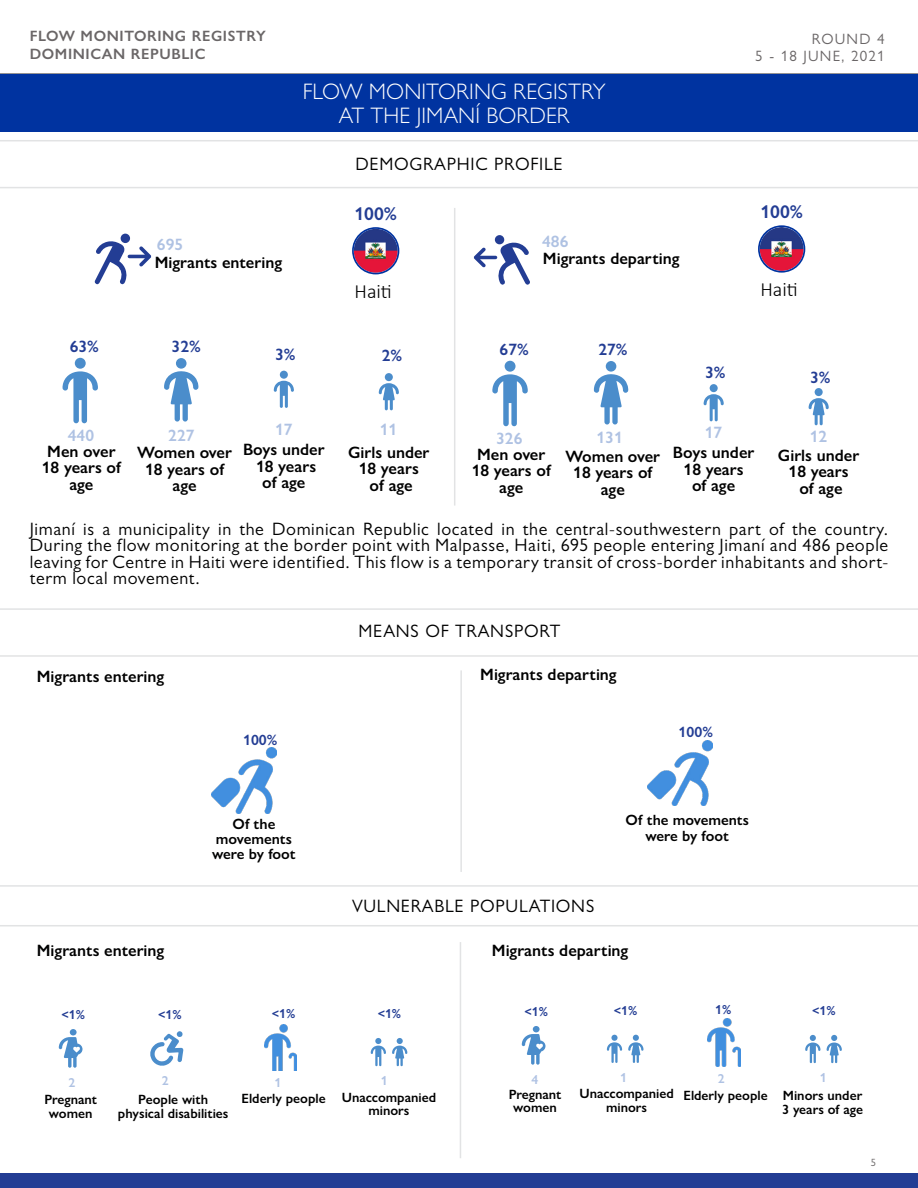
<style>
.page{position:relative;width:918px;height:1188px;background:#fff}
.page>*{position:absolute;margin:0;border:0;box-sizing:border-box;transform-origin:0 0}
.t1{font:300 22.5px/24px "Gill Sans Nova";letter-spacing:.005em;color:#fff;text-align:center}
.t2{font:300 20.25px "Calibri";color:#000}
.t3{font:600 18.6px "Gill Sans Nova";color:#233d94}
.t4{font:18px/16.5px "Gill Sans";letter-spacing:.035em;color:#000;text-align:justify}
.t5{font:18px "Gill Sans Nova";letter-spacing:.04em;color:#000101}
.t6{font:600 16.5px/16.5px "Gill Sans Nova";color:#000101;text-align:center}
.t7{font:600 16.5px "Gill Sans Nova";color:#afc2e3}
.t8{font:600 16.5px "Gill Sans Nova";color:#233d94}
.t9{font:600 15px/15px "Gill Sans Nova";color:#000101;text-align:center}
.t10{font:600 15px/18px "Gill Sans Nova";letter-spacing:.04em;color:#6a6667}
.t11{font:15px/16.5px "Gill Sans Nova";letter-spacing:.08em;color:#6a6667;text-align:right}
.t12{font:600 15px "Gill Sans Nova";color:#233d94}
.t13{font:600 13.5px/13.5px "Gill Sans Nova";color:#000101;text-align:center}
.t14{font:600 13.05px "Gill Sans Nova";color:#233d94}
.t15{font:600 13.05px "Gill Sans Nova";color:#afc2e3}
.t16{font:10.5px "Gill Sans Nova";color:#6a6667}
</style>
<div class="page">
<div style="left:0;top:1173px;width:918px;height:15px;background:#233d94"></div>
<hr style="left:0;top:885px;width:918px;height:2px;background:#e2e3e4">
<hr style="left:0;top:925px;width:918px;height:1px;background:#e2e3e4">
<hr style="left:0;top:140px;width:918px;height:1px;background:#e2e3e4">
<hr style="left:0;top:187px;width:918px;height:1px;background:#e2e3e4">
<img style="left:354px;top:229px;width:44px;height:44px;border-radius:22px">
<div style="left:352px;top:227px;width:47px;height:47px;border:2px solid #0033a0;border-radius:50%"></div>
<hr style="left:0;top:608px;width:918px;height:2px;background:#e2e3e4">
<hr style="left:0;top:655px;width:918px;height:2px;background:#e2e3e4">
<svg style="left:95px;top:241px;width:56px;height:43px"></svg>
<div style="left:121px;top:234px;width:9px;height:9px;background:#233d94;border-radius:50%"></div>
<svg style="left:474px;top:242px;width:56px;height:43px"></svg>
<div style="left:495px;top:235px;width:9px;height:9px;background:#233d94;border-radius:50%"></div>
<hr style="left:454px;top:208px;width:1px;height:298px;background:#e2e3e4">
<svg style="left:379px;top:383px;width:20px;height:27px"></svg>
<div style="left:385px;top:373px;width:8px;height:8px;background:#4b8dcb;border-radius:50%"></div>
<svg style="left:274px;top:381px;width:20px;height:27px"></svg>
<div style="left:280px;top:371px;width:8px;height:8px;background:#4b8dcb;border-radius:50%"></div>
<svg style="left:164px;top:371px;width:34px;height:51px"></svg>
<div style="left:176px;top:358px;width:11px;height:11px;background:#4b8dcb;border-radius:50%"></div>
<svg style="left:63px;top:371px;width:35px;height:52px"></svg>
<div style="left:75px;top:358px;width:11px;height:11px;background:#4b8dcb;border-radius:50%"></div>
<svg style="left:809px;top:398px;width:20px;height:27px"></svg>
<div style="left:815px;top:388px;width:8px;height:8px;background:#4b8dcb;border-radius:50%"></div>
<svg style="left:704px;top:394px;width:20px;height:27px"></svg>
<div style="left:710px;top:384px;width:8px;height:8px;background:#4b8dcb;border-radius:50%"></div>
<svg style="left:594px;top:374px;width:34px;height:51px"></svg>
<div style="left:606px;top:361px;width:10px;height:11px;background:#4b8dcb;border-radius:50%"></div>
<svg style="left:492px;top:374px;width:36px;height:52px"></svg>
<div style="left:505px;top:361px;width:11px;height:11px;background:#4b8dcb;border-radius:50%"></div>
<hr style="left:460px;top:942px;width:1px;height:216px;background:#e2e3e4">
<img style="left:760px;top:227px;width:44px;height:44px;border-radius:22px">
<div style="left:758px;top:225px;width:47px;height:48px;border:2px solid #0033a0;border-radius:50%"></div>
<svg style="left:59px;top:1037px;width:24px;height:31px"></svg>
<div style="left:70px;top:1029px;width:7px;height:6px;background:#4b8dcb;border-radius:50%"></div>
<svg style="left:371px;top:1038px;width:15px;height:28px"></svg>
<svg style="left:392px;top:1038px;width:15px;height:28px"></svg>
<svg style="left:150px;top:1031px;width:34px;height:35px"></svg>
<img style="left:264px;top:1025px;width:33px;height:46px">
<hr style="left:460px;top:670px;width:2px;height:202px;background:#e2e3e4">
<img style="left:212px;top:748px;width:65px;height:65px">
<img style="left:647px;top:740px;width:65px;height:65px">
<svg style="left:522px;top:1034px;width:24px;height:31px"></svg>
<div style="left:533px;top:1026px;width:7px;height:6px;background:#4b8dcb;border-radius:50%"></div>
<svg style="left:805px;top:1035px;width:15px;height:28px"></svg>
<svg style="left:827px;top:1035px;width:15px;height:28px"></svg>
<img style="left:708px;top:1019px;width:32px;height:47px">
<div style="left:611px;top:1035px;width:7px;height:6px;background:#4b8dcb;border-radius:50%"></div>
<svg style="left:607px;top:1042px;width:15px;height:21px"></svg>
<svg style="left:628px;top:1035px;width:15px;height:28px"></svg>
<div style="left:0;top:74px;width:918px;height:58px;background:#0033a0"></div>
<p class="t10" style="left:30px;top:26px;width:237px">FLOW MONITORING REGISTRY<br>DOMINICAN REPUBLIC</p>
<p class="t11" style="left:755px;top:31px;width:131px">ROUND 4<br>5 - 18 JUNE, 2021</p>
<p class="t1" style="left:303px;top:79px;width:304px">FLOW MONITORING REGISTRY<br>AT THE JIMANÍ BORDER</p>
<p class="t8" style="left:70px;top:336px;width:31px">63%</p>
<p class="t5" style="left:355px;top:153px;width:209px">DEMOGRAPHIC PROFILE</p>
<p class="t3" style="left:354px;top:202px;width:44px">100%</p>
<p class="t7" style="left:157px;top:234px;width:28px">695</p>
<p class="t7" style="left:542px;top:232px;width:28px">486</p>
<p class="t6" style="left:155px;top:254px;width:129px">Migrants entering</p>
<p class="t6" style="left:543px;top:250px;width:138px">Migrants departing</p>
<p class="t8" style="left:172px;top:336px;width:31px">32%</p>
<p class="t8" style="left:275px;top:344px;width:22px">3%</p>
<p class="t2" style="left:355px;top:279px;width:39px">Haiti</p>
<p class="t8" style="left:382px;top:345px;width:22px">2%</p>
<p class="t8" style="left:500px;top:339px;width:31px">67%</p>
<p class="t8" style="left:598px;top:339px;width:31px">27%</p>
<p class="t8" style="left:705px;top:362px;width:22px">3%</p>
<p class="t3" style="left:760px;top:200px;width:44px">100%</p>
<p class="t2" style="left:760px;top:277px;width:39px">Haiti</p>
<p class="t8" style="left:810px;top:367px;width:22px">3%</p>
<p class="t7" style="left:380px;top:419px;width:19px">11</p>
<p class="t7" style="left:275px;top:419px;width:19px">17</p>
<p class="t7" style="left:705px;top:422px;width:19px">17</p>
<p class="t7" style="left:168px;top:425px;width:28px">227</p>
<p class="t7" style="left:68px;top:425px;width:28px">440</p>
<p class="t7" style="left:810px;top:426px;width:19px">12</p>
<p class="t7" style="left:597px;top:427px;width:28px">131</p>
<p class="t7" style="left:496px;top:428px;width:28px">326</p>
<p class="t6" style="left:243px;top:441px;width:83px">Boys under<br>18 years<br>of age</p>
<p class="t6" style="left:42px;top:443px;width:81px">Men over<br>18 years of age</p>
<p class="t6" style="left:778px;top:447px;width:83px">Girls under<br>18 years<br>of age</p>
<p class="t6" style="left:348px;top:444px;width:83px">Girls under<br>18 years<br>of age</p>
<p class="t6" style="left:673px;top:444px;width:83px">Boys under<br>18 years<br>of age</p>
<p class="t6" style="left:137px;top:445px;width:96px">Women over<br>18 years of age</p>
<p class="t6" style="left:565px;top:448px;width:96px">Women over<br>18 years of age</p>
<p class="t6" style="left:472px;top:446px;width:81px">Men over<br>18 years of age</p>
<p class="t4" style="left:30px;top:521px;width:860px">Jimaní is a municipality in the Dominican Republic located in the central-southwestern part of the country.<br>During the flow monitoring at the border point with Malpasse, Haiti, 695 people entering Jimaní and 486 people leaving for Centre in Haiti were identified. This flow is a temporary transit of cross-border inhabitants and short&shy;term local movement.</p>
<p class="t5" style="left:358px;top:620px;width:203px">MEANS OF TRANSPORT</p>
<p class="t6" style="left:37px;top:668px;width:129px">Migrants entering</p>
<p class="t6" style="left:480px;top:666px;width:138px">Migrants departing</p>
<p class="t12" style="left:243px;top:731px;width:36px">100%</p>
<p class="t12" style="left:679px;top:723px;width:36px">100%</p>
<p class="t9" style="left:212px;top:816px;width:85px">Of the movements were by foot</p>
<p class="t5" style="left:352px;top:895px;width:244px">VULNERABLE POPULATIONS</p>
<p class="t9" style="left:626px;top:811px;width:125px;line-height:16.5px">Of the movements were by foot</p>
<p class="t6" style="left:37px;top:942px;width:129px">Migrants entering</p>
<p class="t6" style="left:492px;top:942px;width:138px">Migrants departing</p>
<p class="t14" style="left:62px;top:1007px;width:25px">&lt;1%</p>
<p class="t14" style="left:158px;top:1007px;width:25px">&lt;1%</p>
<p class="t14" style="left:272px;top:1006px;width:25px">&lt;1%</p>
<p class="t14" style="left:378px;top:1006px;width:25px">&lt;1%</p>
<p class="t14" style="left:525px;top:1004px;width:25px">&lt;1%</p>
<p class="t14" style="left:614px;top:1003px;width:25px">&lt;1%</p>
<p class="t14" style="left:715px;top:1001px;width:18px">1%</p>
<p class="t14" style="left:812px;top:1003px;width:25px">&lt;1%</p>
<p class="t15" style="left:820px;top:1069px;width:8px">1</p>
<p class="t15" style="left:620px;top:1070px;width:8px">1</p>
<p class="t15" style="left:718px;top:1070px;width:8px">2</p>
<p class="t15" style="left:531px;top:1072px;width:8px">4</p>
<p class="t15" style="left:381px;top:1073px;width:8px">1</p>
<p class="t15" style="left:162px;top:1073px;width:8px">2</p>
<p class="t15" style="left:274px;top:1075px;width:8px">1</p>
<p class="t15" style="left:68px;top:1075px;width:8px">2</p>
<p class="t13" style="left:118px;top:1093px;width:112px">People with physical disabilities</p>
<p class="t13" style="left:242px;top:1091px;width:86px">Elderly people</p>
<p class="t13" style="left:509px;top:1087px;width:54px">Pregnant women</p>
<p class="t13" style="left:580px;top:1087px;width:96px">Unaccompanied minors</p>
<p class="t13" style="left:684px;top:1088px;width:181px;line-height:14.2px;text-align:right">Elderly people Minors under<br>3 years of age</p>
<p class="t13" style="left:44px;top:1093px;width:54px">Pregnant women</p>
<p class="t13" style="left:342px;top:1090px;width:96px">Unaccompanied minors</p>
<p class="t16" style="left:871px;top:1156px;width:7px">5</p>
</div>
